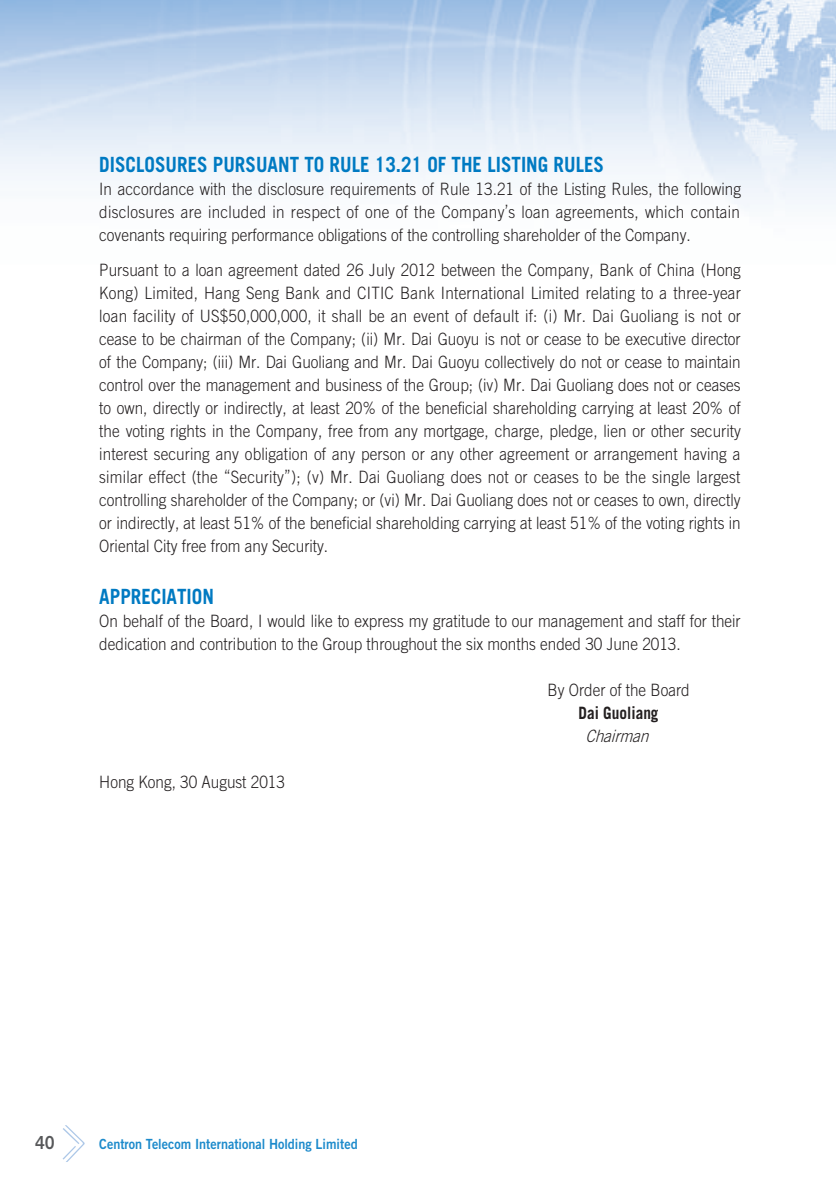
<style>
.page{position:relative;width:840px;height:1191px;background:#fff}
.page>*{position:absolute;margin:0;border:0;box-sizing:border-box;transform-origin:0 0}
.大標題{font:700 21px "Trade Gothic LT Std";color:#007ac2;scale:.9 1}
.t1{font:18px "Trade Gothic LT Std Bd 2";color:#57585a;scale:.9 1}
._1__內文{font:300 17px/23px "Trade Gothic LT Std";color:#231f20;text-align:justify;scale:.9 1}
._1__內文-2{font:700 17px "Trade Gothic LT Std";color:#231f20;scale:.9 1}
._1__內文-3{font:italic 300 17px "Trade Gothic LT Std";color:#231f20;scale:.9 1}
.t2{font:14px "Trade Gothic LT Std Bd 2";color:#1c8acb;scale:.9 1}
</style>
<div class="page">
<img style="left:0;top:0;width:835px;height:208px">
<svg style="left:62px;top:1125px;width:23px;height:37px"></svg>
<p class="大標題" style="left:99px;top:151px;width:562px">DISCLOSURES PURSUANT TO RULE 13.21 OF THE LISTING RULES</p>
<p class="_1__內文" style="left:99px;top:177px;width:714px">In accordance with the disclosure requirements of Rule 13.21 of the Listing Rules, the following disclosures are included in respect of one of the Company’s loan agreements, which contain covenants requiring performance obligations of the controlling shareholder of the Company.</p>
<p class="_1__內文" style="left:99px;top:258px;width:714px">Pursuant to a loan agreement dated 26 July 2012 between the Company, Bank of China (Hong Kong) Limited, Hang Seng Bank and CITIC Bank International Limited relating to a three-year loan facility of US$50,000,000, it shall be an event of default if: (i) Mr. Dai Guoliang is not or cease to be chairman of the Company; (ii) Mr. Dai Guoyu is not or cease to be executive director of the Company; (iii) Mr. Dai Guoliang and Mr. Dai Guoyu collectively do not or cease to maintain control over the management and business of the Group; (iv) Mr. Dai Guoliang does not or ceases to own, directly or indirectly, at least 20% of the beneficial shareholding carrying at least 20% of the voting rights in the Company, free from any mortgage, charge, pledge, lien or other security interest securing any obligation of any person or any other agreement or arrangement having a similar effect (the “Security”); (v) Mr. Dai Guoliang does not or ceases to be the single largest controlling shareholder of the Company; or (vi) Mr. Dai Guoliang does not or ceases to own, directly or indirectly, at least 51% of the beneficial shareholding carrying at least 51% of the voting rights in Oriental City free from any Security.</p>
<p class="大標題" style="left:99px;top:583px;width:129px">APPRECIATION</p>
<p class="_1__內文" style="left:99px;top:609px;width:713px">On behalf of the Board, I would like to express my gratitude to our management and staff for their dedication and contribution to the Group throughout the six months ended 30 June 2013.</p>
<p class="_1__內文" style="left:547px;top:678px;width:159px">By Order of the Board</p>
<p class="_1__內文-2" style="left:578px;top:702px;width:90px">Dai Guoliang</p>
<p class="_1__內文-3" style="left:585px;top:726px;width:77px">Chairman</p>
<p class="_1__內文" style="left:99px;top:770px;width:207px">Hong Kong, 30 August 2013</p>
<p class="t1" style="left:35px;top:1131px;width:23px">40</p>
<p class="t2" style="left:99px;top:1135px;width:288px">Centron Telecom International Holding Limited</p>
</div>
